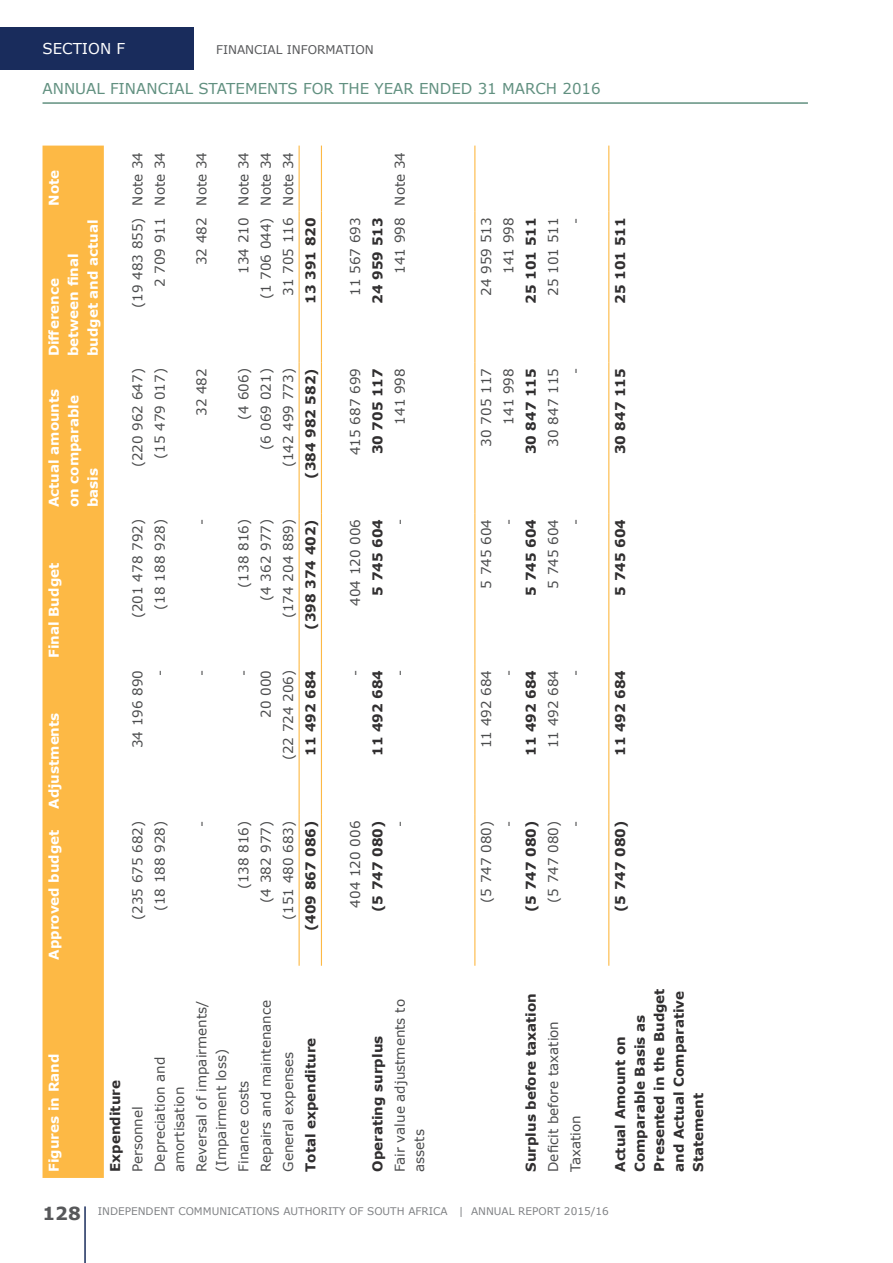
<style>
.page{position:relative;width:893px;height:1263px;background:#fff}
.page>*{position:absolute;margin:0;border:0;box-sizing:border-box;transform-origin:0 0}
.t1{font:15px "Verdana";color:#619080}
.t2{font:15px "Verdana";color:#fff}
.t3{font:13.5px/19.5px "Verdana";color:#4b4c4d}
.t4{font:700 13.5px/19.5px "Verdana";color:#312f30}
.t5{font:700 13.5px/19.5px "Verdana";color:#fff}
.t6{font:12px "Verdana";color:#57585a}
.t7{font:10.5px "Verdana";color:#808285}
.s1{font-weight:700;font-size:18px;color:#57585a}
</style>
<div class="page">
<hr style="left:84px;top:1206px;width:2px;height:57px;background:#192c5c">
<div style="left:0;top:27px;width:193px;height:43px;background:#192c5c"></div>
<hr style="left:43px;top:102px;width:765px;height:2px;background:#619080">
<div style="left:43px;top:146px;width:61px;height:1032px;background:#fdb945"></div>
<hr style="left:299px;top:815px;width:1px;height:151px;background:#fdb945">
<hr style="left:299px;top:664px;width:1px;height:151px;background:#fdb945">
<hr style="left:299px;top:513px;width:1px;height:151px;background:#fdb945">
<hr style="left:299px;top:362px;width:1px;height:151px;background:#fdb945">
<hr style="left:299px;top:212px;width:1px;height:150px;background:#fdb945">
<hr style="left:299px;top:146px;width:1px;height:66px;background:#fdb945">
<hr style="left:321px;top:815px;width:1px;height:151px;background:#fdb945">
<hr style="left:321px;top:664px;width:1px;height:151px;background:#fdb945">
<hr style="left:321px;top:513px;width:1px;height:151px;background:#fdb945">
<hr style="left:321px;top:362px;width:1px;height:151px;background:#fdb945">
<hr style="left:321px;top:212px;width:1px;height:150px;background:#fdb945">
<hr style="left:321px;top:146px;width:1px;height:66px;background:#fdb945">
<hr style="left:474px;top:815px;width:1px;height:151px;background:#fdb945">
<hr style="left:474px;top:664px;width:1px;height:151px;background:#fdb945">
<hr style="left:474px;top:513px;width:1px;height:151px;background:#fdb945">
<hr style="left:474px;top:362px;width:1px;height:151px;background:#fdb945">
<hr style="left:474px;top:212px;width:1px;height:150px;background:#fdb945">
<hr style="left:474px;top:146px;width:1px;height:66px;background:#fdb945">
<hr style="left:608px;top:815px;width:1px;height:151px;background:#fdb945">
<hr style="left:608px;top:664px;width:1px;height:151px;background:#fdb945">
<hr style="left:608px;top:513px;width:1px;height:151px;background:#fdb945">
<hr style="left:608px;top:362px;width:1px;height:151px;background:#fdb945">
<hr style="left:608px;top:212px;width:1px;height:150px;background:#fdb945">
<hr style="left:608px;top:146px;width:1px;height:66px;background:#fdb945">
<p class="t2" style="left:43px;top:38px;width:84px">SECTION F</p>
<p class="t6" style="left:216px;top:41px;width:159px">FINANCIAL INFORMATION</p>
<p class="t1" style="left:43px;top:78px;width:560px">ANNUAL FINANCIAL STATEMENTS FOR THE YEAR ENDED 31 MARCH 2016</p>
<p class="t5" style="left:44px;top:206px;width:37px;rotate:-90deg">Note</p>
<p class="t5" style="left:44px;top:356px;width:138px;rotate:-90deg">Difference between final budget and actual</p>
<p class="t5" style="left:44px;top:507px;width:120px;rotate:-90deg">Actual amounts on comparable basis</p>
<p class="t5" style="left:44px;top:658px;width:97px;rotate:-90deg">Final Budget</p>
<p class="t5" style="left:44px;top:809px;width:98px;rotate:-90deg">Adjustments</p>
<p class="t5" style="left:44px;top:960px;width:132px;rotate:-90deg">Approved budget</p>
<p class="t3" style="left:128px;top:308px;width:157px;rotate:-90deg">(19 483 855) Note 34</p>
<p class="t3" style="left:150px;top:287px;width:137px;rotate:-90deg">2 709 911 Note 34</p>
<p class="t3" style="left:128px;top:467px;width:101px;rotate:-90deg">(220 962 647)</p>
<p class="t3" style="left:150px;top:459px;width:92px;rotate:-90deg">(15 479 017)</p>
<p class="t3" style="left:128px;top:618px;width:101px;rotate:-90deg">(201 478 792)</p>
<p class="t3" style="left:150px;top:610px;width:92px;rotate:-90deg">(18 188 928)</p>
<p class="t3" style="left:128px;top:748px;width:80px;rotate:-90deg">34 196 890</p>
<p class="t3" style="left:150px;top:676px;width:8px;rotate:-90deg">-</p>
<p class="t3" style="left:192px;top:265px;width:115px;rotate:-90deg">32 482 Note 34</p>
<p class="t3" style="left:192px;top:416px;width:49px;rotate:-90deg">32 482</p>
<p class="t3" style="left:192px;top:525px;width:8px;rotate:-90deg">-</p>
<p class="t3" style="left:192px;top:676px;width:8px;rotate:-90deg">-</p>
<p class="t3" style="left:128px;top:920px;width:101px;rotate:-90deg">(235 675 682)</p>
<p class="t3" style="left:150px;top:911px;width:92px;rotate:-90deg">(18 188 928)</p>
<p class="t3" style="left:192px;top:827px;width:8px;rotate:-90deg">-</p>
<p class="t3" style="left:234px;top:274px;width:123px;rotate:-90deg">134 210 Note 34</p>
<p class="t3" style="left:256px;top:299px;width:149px;rotate:-90deg">(1 706 044) Note 34</p>
<p class="t3" style="left:278px;top:296px;width:145px;rotate:-90deg">31 705 116 Note 34</p>
<p class="t4" style="left:300px;top:304px;width:88px;rotate:-90deg">13 391 820</p>
<p class="t3" style="left:234px;top:420px;width:53px;rotate:-90deg">(4 606)</p>
<p class="t3" style="left:256px;top:450px;width:83px;rotate:-90deg">(6 069 021)</p>
<p class="t3" style="left:278px;top:467px;width:101px;rotate:-90deg">(142 499 773)</p>
<p class="t4" style="left:300px;top:479px;width:112px;rotate:-90deg">(384 982 582)</p>
<p class="t3" style="left:234px;top:588px;width:70px;rotate:-90deg">(138 816)</p>
<p class="t3" style="left:256px;top:601px;width:83px;rotate:-90deg">(4 362 977)</p>
<p class="t3" style="left:278px;top:618px;width:101px;rotate:-90deg">(174 204 889)</p>
<p class="t4" style="left:300px;top:629px;width:112px;rotate:-90deg">(398 374 402)</p>
<p class="t3" style="left:234px;top:676px;width:8px;rotate:-90deg">-</p>
<p class="t3" style="left:256px;top:718px;width:49px;rotate:-90deg">20 000</p>
<p class="t3" style="left:278px;top:760px;width:92px;rotate:-90deg">(22 724 206)</p>
<p class="t4" style="left:300px;top:756px;width:88px;rotate:-90deg">11 492 684</p>
<p class="t3" style="left:234px;top:889px;width:70px;rotate:-90deg">(138 816)</p>
<p class="t3" style="left:256px;top:903px;width:83px;rotate:-90deg">(4 382 977)</p>
<p class="t3" style="left:278px;top:920px;width:101px;rotate:-90deg">(151 480 683)</p>
<p class="t4" style="left:300px;top:931px;width:112px;rotate:-90deg">(409 867 086)</p>
<p class="t5" style="left:44px;top:1172px;width:120px;rotate:-90deg">Figures in Rand</p>
<p class="t4" style="left:105px;top:1172px;width:93px;rotate:-90deg">Expenditure</p>
<p class="t3" style="left:128px;top:1172px;width:67px;rotate:-90deg">Personnel</p>
<p class="t3" style="left:150px;top:1172px;width:117px;rotate:-90deg">Depreciation and amortisation</p>
<p class="t3" style="left:192px;top:1172px;width:173px;rotate:-90deg">Reversal of impairments/ (Impairment loss)</p>
<p class="t3" style="left:234px;top:1172px;width:93px;rotate:-90deg">Finance costs</p>
<p class="t3" style="left:256px;top:1172px;width:173px;rotate:-90deg">Repairs and maintenance</p>
<p class="t3" style="left:278px;top:1172px;width:122px;rotate:-90deg">General expenses</p>
<p class="t4" style="left:300px;top:1172px;width:136px;rotate:-90deg">Total expenditure</p>
<p class="t3" style="left:345px;top:296px;width:80px;rotate:-90deg">11 567 693</p>
<p class="t4" style="left:367px;top:304px;width:88px;rotate:-90deg">24 959 513</p>
<p class="t3" style="left:390px;top:274px;width:123px;rotate:-90deg">141 998 Note 34</p>
<p class="t3" style="left:345px;top:455px;width:88px;rotate:-90deg">415 687 699</p>
<p class="t4" style="left:367px;top:454px;width:88px;rotate:-90deg">30 705 117</p>
<p class="t3" style="left:390px;top:425px;width:58px;rotate:-90deg">141 998</p>
<p class="t3" style="left:345px;top:606px;width:88px;rotate:-90deg">404 120 006</p>
<p class="t4" style="left:367px;top:596px;width:78px;rotate:-90deg">5 745 604</p>
<p class="t3" style="left:390px;top:525px;width:8px;rotate:-90deg">-</p>
<p class="t3" style="left:345px;top:676px;width:8px;rotate:-90deg">-</p>
<p class="t4" style="left:367px;top:756px;width:88px;rotate:-90deg">11 492 684</p>
<p class="t3" style="left:390px;top:676px;width:8px;rotate:-90deg">-</p>
<p class="t3" style="left:345px;top:908px;width:88px;rotate:-90deg">404 120 006</p>
<p class="t4" style="left:367px;top:912px;width:93px;rotate:-90deg">(5 747 080)</p>
<p class="t3" style="left:390px;top:827px;width:8px;rotate:-90deg">-</p>
<p class="t4" style="left:367px;top:1172px;width:138px;rotate:-90deg">Operating surplus</p>
<p class="t3" style="left:390px;top:1172px;width:174px;rotate:-90deg">Fair value adjustments to assets</p>
<p class="t3" style="left:476px;top:296px;width:80px;rotate:-90deg">24 959 513</p>
<p class="t3" style="left:499px;top:274px;width:58px;rotate:-90deg">141 998</p>
<p class="t4" style="left:521px;top:304px;width:88px;rotate:-90deg">25 101 511</p>
<p class="t3" style="left:543px;top:296px;width:80px;rotate:-90deg">25 101 511</p>
<p class="t3" style="left:566px;top:224px;width:8px;rotate:-90deg">-</p>
<p class="t3" style="left:476px;top:446px;width:80px;rotate:-90deg">30 705 117</p>
<p class="t3" style="left:499px;top:425px;width:58px;rotate:-90deg">141 998</p>
<p class="t4" style="left:521px;top:454px;width:88px;rotate:-90deg">30 847 115</p>
<p class="t3" style="left:543px;top:446px;width:80px;rotate:-90deg">30 847 115</p>
<p class="t3" style="left:566px;top:374px;width:8px;rotate:-90deg">-</p>
<p class="t3" style="left:476px;top:589px;width:71px;rotate:-90deg">5 745 604</p>
<p class="t3" style="left:499px;top:525px;width:8px;rotate:-90deg">-</p>
<p class="t4" style="left:521px;top:596px;width:78px;rotate:-90deg">5 745 604</p>
<p class="t3" style="left:543px;top:589px;width:71px;rotate:-90deg">5 745 604</p>
<p class="t3" style="left:566px;top:525px;width:8px;rotate:-90deg">-</p>
<p class="t3" style="left:476px;top:748px;width:80px;rotate:-90deg">11 492 684</p>
<p class="t3" style="left:499px;top:676px;width:8px;rotate:-90deg">-</p>
<p class="t4" style="left:521px;top:756px;width:88px;rotate:-90deg">11 492 684</p>
<p class="t3" style="left:543px;top:748px;width:80px;rotate:-90deg">11 492 684</p>
<p class="t3" style="left:566px;top:676px;width:8px;rotate:-90deg">-</p>
<p class="t3" style="left:476px;top:903px;width:83px;rotate:-90deg">(5 747 080)</p>
<p class="t3" style="left:499px;top:827px;width:8px;rotate:-90deg">-</p>
<p class="t4" style="left:521px;top:912px;width:93px;rotate:-90deg">(5 747 080)</p>
<p class="t3" style="left:543px;top:903px;width:83px;rotate:-90deg">(5 747 080)</p>
<p class="t3" style="left:566px;top:827px;width:8px;rotate:-90deg">-</p>
<p class="t4" style="left:521px;top:1172px;width:180px;rotate:-90deg">Surplus before taxation</p>
<p class="t3" style="left:543px;top:1172px;width:152px;rotate:-90deg">Deficit before taxation</p>
<p class="t3" style="left:566px;top:1172px;width:58px;rotate:-90deg">Taxation</p>
<p class="t4" style="left:610px;top:304px;width:88px;rotate:-90deg">25 101 511</p>
<p class="t4" style="left:610px;top:454px;width:88px;rotate:-90deg">30 847 115</p>
<p class="t4" style="left:610px;top:596px;width:78px;rotate:-90deg">5 745 604</p>
<p class="t4" style="left:610px;top:756px;width:88px;rotate:-90deg">11 492 684</p>
<p class="t4" style="left:610px;top:912px;width:93px;rotate:-90deg">(5 747 080)</p>
<p class="t4" style="left:610px;top:1172px;width:185px;rotate:-90deg">Actual Amount on<br>Comparable Basis as<br>Presented in the Budget and Actual Comparative<br>Statement</p>
<p class="t7" style="left:43px;top:1203px;width:568px"><span class="s1">128</span> INDEPENDENT COMMUNICATIONS AUTHORITY OF SOUTH AFRICA | ANNUAL REPORT 2015/16</p>
</div>
